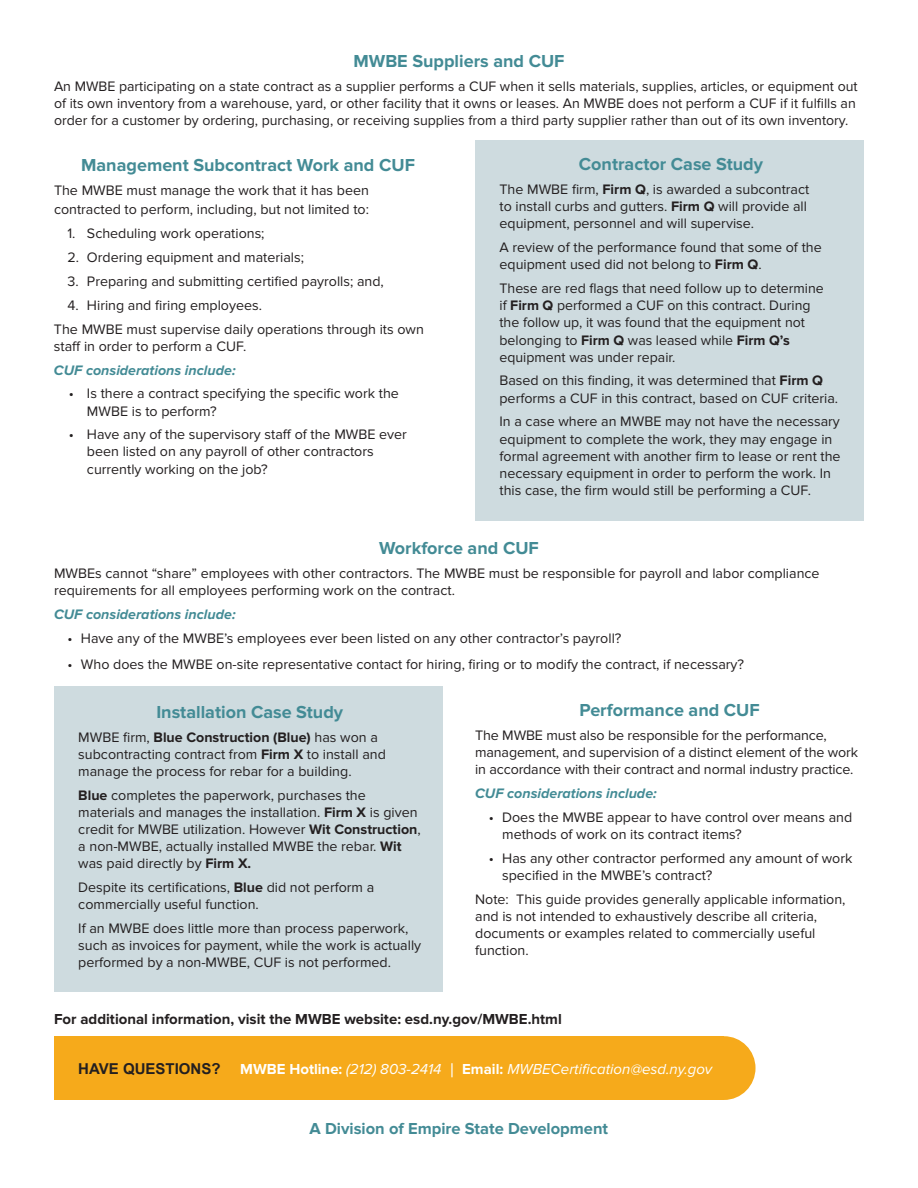
<style>
.page{position:relative;width:918px;height:1188px;background:#fff}
.page>*{position:absolute;margin:0;border:0;box-sizing:border-box;transform-origin:0 0}
.t1{font:700 18px "Proxima Nova";color:#438b95}
.t2{font:700 16.5px "Proxima Nova";color:#438b95}
.t3{font:700 15px "Proxima Nova";color:#231f20}
.t4{font:italic 15px "Proxima Nova";color:#fff}
.t5{font:700 15px "Arial";color:#231f20}
.t6{font:14.25px/17.1px "Proxima Nova";color:#231f20}
.t7{font:italic 700 14.25px "Proxima Nova";color:#438b95}
.s1{font-weight:700}
.s2{font-weight:700;font-style:normal}
.s3{font-family:"Arial";font-style:normal}
</style>
<div class="page">
<div style="left:475px;top:141px;width:389px;height:380px;background:#cedbdf"></div>
<div style="left:54px;top:686px;width:388px;height:306px;background:#cedbdf"></div>
<div style="left:54px;top:1036px;width:670px;height:64px;background:#f6aa1b"></div>
<div style="left:692px;top:1036px;width:64px;height:64px;background:#f6aa1b;border-radius:50%"></div>
<p class="t1" style="left:353px;top:50px;width:213px">MWBE Suppliers and CUF</p>
<p class="t6" style="left:54px;top:77px;width:805px">An MWBE participating on a state contract as a supplier performs a CUF when it sells materials, supplies, articles, or equipment out of its own inventory from a warehouse, yard, or other facility that it owns or leases. An MWBE does not perform a CUF if it fulfills an order for a customer by ordering, purchasing, or receiving supplies from a third party supplier rather than out of its own inventory.</p>
<p class="t1" style="left:81px;top:155px;width:335px">Management Subcontract Work and CUF</p>
<p class="t6" style="left:54px;top:181px;width:317px;line-height:19.5px">The MWBE must manage the work that it has been contracted to perform, including, but not limited to:</p>
<p class="t6" style="left:67px;top:225px;width:199px">1. Scheduling work operations;</p>
<p class="t6" style="left:67px;top:249px;width:238px">2. Ordering equipment and materials;</p>
<p class="t6" style="left:67px;top:273px;width:318px">3. Preparing and submitting certified payrolls; and,</p>
<p class="t6" style="left:54px;top:293px;width:371px;line-height:23.9px;text-indent:14px">4. Hiring and firing employees.<br>The MWBE must supervise daily operations through its own</p>
<p class="t6" style="left:54px;top:338px;width:194px">staff in order to perform a CUF.</p>
<p class="t7" style="left:54px;top:362px;width:183px">CUF considerations include:</p>
<p class="t6" style="left:87px;top:385px;width:313px;text-indent:-18px">• Is there a contract specifying the specific work the<br>MWBE is to perform?</p>
<p class="t6" style="left:87px;top:426px;width:321px;text-indent:-18px">• Have any of the supervisory staff of the MWBE ever been listed on any payroll of other contractors currently working on the job?</p>
<p class="t1" style="left:579px;top:154px;width:186px">Contractor Case Study</p>
<p class="t6" style="left:500px;top:181px;width:311px">The MWBE firm, <span class="s1">Firm Q</span>, is awarded a subcontract to install curbs and gutters. <span class="s1">Firm Q</span> will provide all equipment, personnel and will supervise.</p>
<p class="t6" style="left:500px;top:239px;width:324px">A review of the performance found that some of the equipment used did not belong to <span class="s1">Firm Q</span>.</p>
<p class="t6" style="left:500px;top:280px;width:326px">These are red flags that need follow up to determine if <span class="s1">Firm Q</span> performed a CUF on this contract. During the follow up, it was found that the equipment not belonging to <span class="s1">Firm Q</span> was leased while <span class="s1">Firm Q’s </span>equipment was under repair.</p>
<p class="t6" style="left:500px;top:372px;width:340px">Based on this finding, it was determined that <span class="s1">Firm Q </span>performs a CUF in this contract, based on CUF criteria.</p>
<p class="t6" style="left:500px;top:413px;width:343px">In a case where an MWBE may not have the necessary equipment to complete the work, they may engage in formal agreement with another firm to lease or rent the necessary equipment in order to perform the work. In this case, the firm would still be performing a CUF.</p>
<p class="t1" style="left:379px;top:538px;width:161px">Workforce and CUF</p>
<p class="t6" style="left:54px;top:565px;width:767px">MWBEs cannot “share” employees with other contractors. The MWBE must be responsible for payroll and labor compliance requirements for all employees performing work on the contract.</p>
<p class="t7" style="left:54px;top:606px;width:183px">CUF considerations include:</p>
<p class="t6" style="left:67px;top:630px;width:555px">• Have any of the MWBE’s employees ever been listed on any other contractor’s payroll?</p>
<p class="t6" style="left:67px;top:656px;width:678px">• Who does the MWBE on-site representative contact for hiring, firing or to modify the contract, if necessary?</p>
<p class="t1" style="left:156px;top:701px;width:188px">Installation Case Study</p>
<p class="t6" style="left:78px;top:728px;width:309px">MWBE firm, <span class="s1">Blue Construction (Blue)</span> has won a subcontracting contract from <span class="s1">Firm X</span> to install and manage the process for rebar for a building.</p>
<p class="t6" style="left:78px;top:787px;width:344px"><span class="s1">Blue</span> completes the paperwork, purchases the materials and manages the installation. <span class="s1">Firm X</span> is given credit for MWBE utilization. However <span class="s1">Wit Construction</span>, a non-MWBE, actually installed MWBE the rebar. <span class="s1">Wit </span>was paid directly by <span class="s1">Firm X.</span></p>
<p class="t6" style="left:78px;top:879px;width:298px">Despite its certifications, <span class="s1">Blue</span> did not perform a commercially useful function.</p>
<p class="t6" style="left:78px;top:920px;width:344px">If an MWBE does little more than process paperwork, such as invoices for payment, while the work is actually performed by a non-MWBE, CUF is not performed.</p>
<p class="t1" style="left:579px;top:700px;width:182px">Performance and CUF</p>
<p class="t6" style="left:475px;top:727px;width:384px">The MWBE must also be responsible for the performance, management, and supervision of a distinct element of the work in accordance with their contract and normal industry practice.</p>
<p class="t7" style="left:475px;top:785px;width:183px">CUF considerations include:</p>
<p class="t6" style="left:502px;top:809px;width:352px;text-indent:-13px">• Does the MWBE appear to have control over means and methods of work on its contract items?</p>
<p class="t6" style="left:502px;top:850px;width:352px;text-indent:-13px">• Has any other contractor performed any amount of work specified in the MWBE’s contract?</p>
<p class="t6" style="left:475px;top:891px;width:372px">Note: This guide provides generally applicable information, and is not intended to exhaustively describe all criteria, documents or examples related to commercially useful function.</p>
<p class="t3" style="left:54px;top:1011px;width:509px">For additional information, visit the MWBE website: esd.ny.gov/MWBE.html</p>
<p class="t5" style="left:78px;top:1059px;width:144px">HAVE QUESTIONS?</p>
<p class="t4" style="left:240px;top:1061px;width:474px"><span class="s2">MWBE Hotline:</span> (212) 803-2414 <span class="s3">|</span> <span class="s2">Email:</span> MWBECertification@esd.ny.gov</p>
<p class="t2" style="left:310px;top:1119px;width:300px">A Division of Empire State Development</p>
</div>
